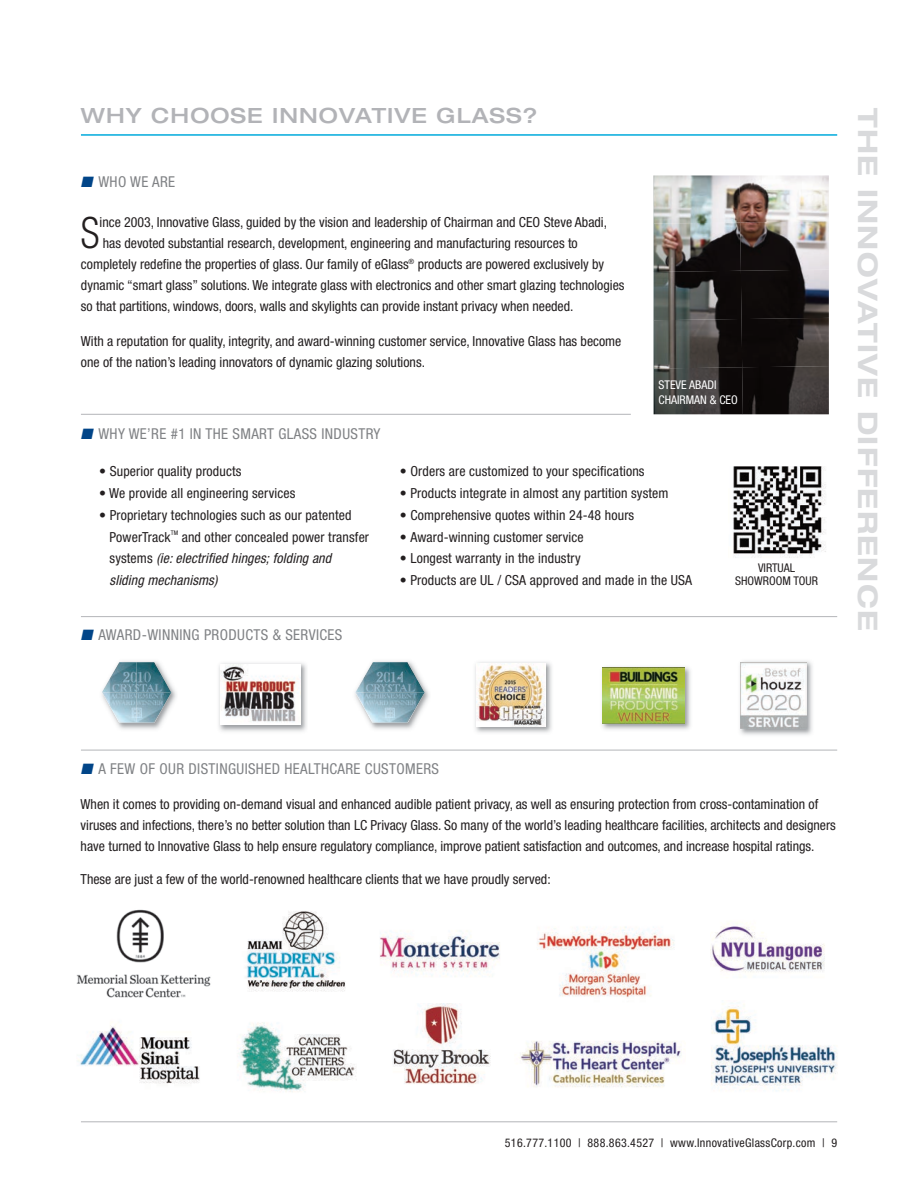
<style>
.page{position:relative;width:918px;height:1189px;background:#fff}
.page>*{position:absolute;margin:0;border:0;box-sizing:border-box;transform-origin:0 0}
.t1{font:300 condensed 43.35px "Helvetica Neue";color:#231f20;scale:.9 1}
.t2{font:700 expanded 27px "Helvetica Neue";letter-spacing:.05em;color:#d9dadc}
.t3{font:500 expanded 21px "Helvetica Neue";letter-spacing:.05em;color:#b2b3b7}
.t4{font:condensed 15px "Helvetica Neue";letter-spacing:.025em;color:#808285}
.t5{font:condensed 13.8px/21px "Helvetica Neue";color:#231f20}
.t6{font:italic condensed 13.8px "Helvetica Neue";color:#231f20}
.t7{font:condensed 12px "Helvetica Neue";letter-spacing:.025em;color:#231f20}
.t8{font:condensed 12px/15px "Helvetica Neue";color:#fff}
.t9{font:condensed 12px/13.5px "Helvetica Neue";color:#231f20;text-align:center}
.t10{font:condensed 6.3px "Helvetica Neue";color:#231f20}
.s1{color:#014588}
.s2{font-style:normal}
</style>
<div class="page">
<hr style="left:81px;top:134px;width:756px;height:2px;background:#00aadc">
<img style="left:653px;top:175px;width:176px;height:46px">
<img style="left:653px;top:221px;width:176px;height:50px">
<img style="left:653px;top:271px;width:88px;height:143px">
<img style="left:741px;top:269px;width:88px;height:145px">
<img style="left:116px;top:661px;width:60px;height:69px">
<img style="left:102px;top:662px;width:69px;height:60px">
<img style="left:369px;top:661px;width:60px;height:69px">
<img style="left:355px;top:662px;width:69px;height:60px">
<img style="left:219px;top:663px;width:88px;height:69px">
<img style="left:220px;top:664px;width:80px;height:61px">
<img style="left:602px;top:667px;width:89px;height:63px">
<img style="left:603px;top:667px;width:82px;height:56px">
<img style="left:740px;top:661px;width:73px;height:74px">
<img style="left:740px;top:662px;width:66px;height:66px">
<img style="left:475px;top:662px;width:77px;height:71px">
<img style="left:476px;top:663px;width:70px;height:63px">
<svg style="left:76px;top:974px;width:135px;height:24px"></svg>
<img style="left:116px;top:909px;width:48px;height:54px">
<svg style="left:246px;top:911px;width:100px;height:81px"></svg>
<img style="left:380px;top:931px;width:119px;height:46px">
<svg style="left:537px;top:927px;width:138px;height:71px"></svg>
<svg style="left:710px;top:923px;width:115px;height:50px"></svg>
<img style="left:711px;top:1006px;width:126px;height:85px">
<img style="left:238px;top:1022px;width:118px;height:70px">
<img style="left:77px;top:1024px;width:122px;height:60px">
<img style="left:393px;top:1004px;width:98px;height:80px">
<img style="left:520px;top:1041px;width:161px;height:47px">
<hr style="left:81px;top:414px;width:550px;height:1px;background:#bcbdc0">
<hr style="left:81px;top:616px;width:756px;height:1px;background:#bcbdc0">
<hr style="left:81px;top:749px;width:756px;height:1px;background:#bcbdc0">
<hr style="left:81px;top:1121px;width:756px;height:1px;background:#bcbdc0">
<img style="left:733px;top:466px;width:93px;height:92px">
<h3 class="t3" style="left:81px;top:103px;width:458px">WHY CHOOSE INNOVATIVE GLASS?</h3>
<h2 class="t2" style="left:884px;top:108px;width:524px;rotate:90deg">THE INNOVATIVE DIFFERENCE</h2>
<p class="t4" style="left:81px;top:173px;width:96px"><span class="s1">■</span> WHO WE ARE</p>
<h1 class="t1" style="left:81px;top:208px;width:22px">S</h1>
<p class="t5" style="left:99px;top:212px;width:509px">ince 2003, Innovative Glass, guided by the vision and leadership of Chairman and CEO Steve Abadi,</p>
<p class="t5" style="left:103px;top:233px;width:476px">has devoted substantial research, development, engineering and manufacturing resources to</p>
<p class="t5" style="left:81px;top:254px;width:525px">completely redefine the properties of glass. Our family of eGlass<sup>®</sup> products are powered exclusively by</p>
<p class="t5" style="left:81px;top:275px;width:545px">dynamic “smart glass” solutions. We integrate glass with electronics and other smart glazing technologies</p>
<p class="t5" style="left:81px;top:296px;width:494px">so that partitions, windows, doors, walls and skylights can provide instant privacy when needed.</p>
<p class="t5" style="left:81px;top:330px;width:542px">With a reputation for quality, integrity, and award-winning customer service, Innovative Glass has become one of the nation’s leading innovators of dynamic glazing solutions.</p>
<p class="t8" style="left:658px;top:377px;width:81px">STEVE ABADI<br>CHAIRMAN &amp; CEO</p>
<p class="t4" style="left:81px;top:425px;width:301px"><span class="s1">■</span> WHY WE’RE #1 IN THE SMART GLASS INDUSTRY</p>
<p class="t5" style="left:99px;top:460px;width:144px">• Superior quality products</p>
<p class="t5" style="left:400px;top:460px;width:246px">• Orders are customized to your specifications</p>
<p class="t5" style="left:99px;top:482px;width:198px">• We provide all engineering services</p>
<p class="t5" style="left:400px;top:482px;width:270px">• Products integrate in almost any partition system</p>
<p class="t5" style="left:99px;top:504px;width:254px">• Proprietary technologies such as our patented</p>
<p class="t5" style="left:400px;top:504px;width:236px">• Comprehensive quotes within 24-48 hours</p>
<p class="t5" style="left:110px;top:526px;width:62px">PowerTrack</p>
<p class="t10" style="left:171px;top:529px;width:9px">TM</p>
<p class="t5" style="left:182px;top:526px;width:189px">and other concealed power transfer</p>
<p class="t5" style="left:400px;top:526px;width:185px">• Award-winning customer service</p>
<p class="t6" style="left:110px;top:550px;width:227px"><span class="s2">s y s t e m s</span> (ie:electrified hinges;folding and</p>
<p class="t5" style="left:400px;top:548px;width:182px">• Longest warranty in the industry</p>
<p class="t6" style="left:110px;top:572px;width:113px">sliding mechanisms)</p>
<p class="t5" style="left:400px;top:570px;width:294px">• Products are UL / CSA approved and made in the USA</p>
<p class="t9" style="left:735px;top:561px;width:84px">VIRTUAL<br>SHOWROOM TOUR</p>
<p class="t4" style="left:81px;top:626px;width:263px"><span class="s1">■</span> AWARD-WINNING PRODUCTS &amp; SERVICES</p>
<p class="t4" style="left:81px;top:760px;width:360px"><span class="s1">■</span> A FEW OF OUR DISTINGUISHED HEALTHCARE CUSTOMERS</p>
<p class="t5" style="left:81px;top:793px;width:756px">When it comes to providing on-demand visual and enhanced audible patient privacy, as well as ensuring protection from cross-contamination of viruses and infections, there’s no better solution than LC Privacy Glass. So many of the world’s leading healthcare facilities, architects and designers have turned to Innovative Glass to help ensure regulatory compliance, improve patient satisfaction and outcomes, and increase hospital ratings.</p>
<p class="t5" style="left:81px;top:869px;width:471px">These are just a few of the world-renowned healthcare clients that we have proudly served:</p>
<p class="t7" style="left:505px;top:1136px;width:334px">516.777.1100 | 888.863.4527 | www.InnovativeGlassCorp.com | 9</p>
</div>
